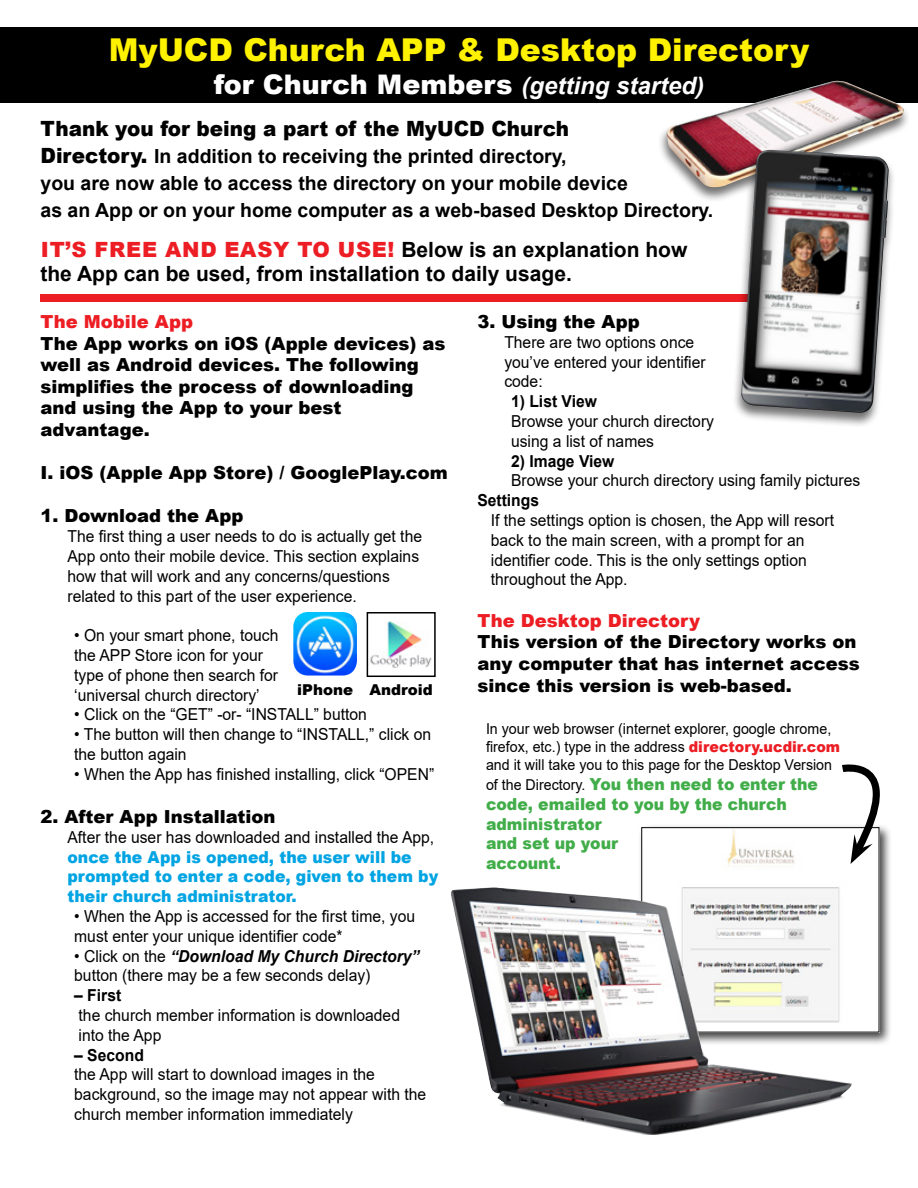
<style>
.page{position:relative;width:918px;height:1188px;background:#fff}
.page>*{position:absolute;margin:0;border:0;box-sizing:border-box;transform-origin:0 0}
.t1{font:900 31.5px "Arial";color:#fff200}
.t2{font:900 27px "Arial";color:#fff}
.t3{font:700 21px/24px "Arial";color:#000}
.t4{font:900 21px "Arial";color:#000;scale:.95 1}
.t5{font:700 19.5px/27px "Arial";color:#000}
.t6{font:900 18px/21.6px "Arial";color:#000}
.t7{font:900 18px "Arial";color:#ed1d24}
.t8{font:16.5px/19.8px "Arial";color:#000;scale:.95 1}
.t9{font:900 16.5px/19.8px "Arial";color:#00a4e3;scale:.95 1}
.t10{font:900 16.5px/19.8px "Arial";color:#41ad49;scale:.95 1}
.t11{font:700 16.5px "Arial";color:#000;scale:.95 1}
.t12{font:15px/18px "Arial";color:#000;scale:.95 1}
.t13{font:900 15px "Arial";color:#000}
.s1{font-weight:700;font-style:italic;font-size:24px}
.s2{font-weight:900;font-size:21px}
.s3{font-weight:900;color:#ed1d24}
.s4{font-weight:400;color:#000}
.s5{font-weight:700;font-style:italic}
.s6{font-weight:700}
.s7{font-weight:400;font-size:15px;color:#000}
</style>
<div class="page">
<div style="left:0;top:27px;width:918px;height:76px;background:#000"></div>
<div style="left:638px;top:824px;width:254px;height:222px;background:#000;opacity:.75"></div>
<img style="left:643px;top:829px;width:234px;height:201px">
<img style="left:451px;top:887px;width:401px;height:248px">
<svg style="left:836px;top:764px;width:56px;height:100px"></svg>
<img style="left:293px;top:612px;width:64px;height:64px">
<img style="left:370px;top:621px;width:62px;height:47px">
<div style="left:367px;top:612px;width:69px;height:65px;border:2px solid #000"></div>
<div style="left:40px;top:294px;width:810px;height:8px;background:#ed1d24"></div>
<div style="left:658px;top:79px;width:253px;height:123px;background:#000;opacity:.56"></div>
<img style="left:666px;top:81px;width:239px;height:107px">
<div style="left:732px;top:148px;width:163px;height:279px;background:#000;opacity:.56"></div>
<img style="left:741px;top:150px;width:148px;height:263px">
<p class="t1" style="left:109px;top:26px;width:702px">MyUCD Church APP &amp; Desktop Directory</p>
<p class="t2" style="left:214px;top:64px;width:492px">for Church Members <span class="s1">(getting started)</span></p>
<p class="t4" style="left:40px;top:113px;width:558px">Thank you for being a part of the MyUCD Church</p>
<p class="t5" style="left:40px;top:143px;width:674px"><span class="s2">Directory.</span> In addition to receiving the printed directory,<br>you are now able to access the directory on your mobile device<br>as an App or on your home computer as a web-based Desktop Directory.</p>
<p class="t3" style="left:40px;top:238px;width:648px"><span class="s3">IT’S FREE AND EASY TO USE!</span> Below is an explanation how the App can be used, from installation to daily usage.</p>
<p class="t7" style="left:40px;top:308px;width:154px">The Mobile App</p>
<p class="t6" style="left:40px;top:332px;width:406px">The App works on iOS (Apple devices) as well as Android devices. The following simplifies the process of downloading and using the App to your best advantage.</p>
<p class="t6" style="left:40px;top:461px;width:409px">I. iOS (Apple App Store) / GooglePlay.com</p>
<p class="t6" style="left:40px;top:505px;width:205px">1. Download the App</p>
<p class="t8" style="left:68px;top:526px;width:375px">The first thing a user needs to do is actually get the App onto their mobile device. This section explains how that will work and any concerns/questions related to this part of the user experience.</p>
<p class="t8" style="left:74px;top:625px;width:216px">• On your smart phone, touch the APP Store icon for your type of phone then search for ‘universal church directory’</p>
<p class="t8" style="left:74px;top:705px;width:310px">• Click on the “GET” -or- “INSTALL” button</p>
<p class="t8" style="left:74px;top:724px;width:377px">• The button will then change to “INSTALL,” click on the button again</p>
<p class="t8" style="left:74px;top:764px;width:380px">• When the App has finished installing, click “OPEN”</p>
<p class="t6" style="left:40px;top:805px;width:237px">2. After App Installation</p>
<p class="t9" style="left:68px;top:826px;width:392px"><span class="s4">After the user has downloaded and installed the App, </span>once the App is opened, the user will be prompted to enter a code, given to them by their church administrator.</p>
<p class="t8" style="left:74px;top:906px;width:360px">• When the App is accessed for the first time, you must enter your unique identifier code*</p>
<p class="t8" style="left:74px;top:946px;width:365px">• Click on the <span class="s5">“Download My Church Directory” </span>button (there may be a few seconds delay)</p>
<p class="t8" style="left:74px;top:985px;width:344px"><span class="s6">– First<br></span>the church member information is downloaded into the App</p>
<p class="t8" style="left:74px;top:1045px;width:372px"><span class="s6">– Second<br></span>the App will start to download images in the background, so the image may not appear with the church member information immediately</p>
<p class="t6" style="left:477px;top:310px;width:164px">3. Using the App</p>
<p class="t8" style="left:504px;top:332px;width:213px">There are two options once you’ve entered your identifier code:</p>
<p class="t11" style="left:511px;top:390px;width:92px">1) List View</p>
<p class="t8" style="left:511px;top:411px;width:215px">Browse your church directory using a list of names</p>
<p class="t11" style="left:511px;top:449px;width:110px">2) Image View</p>
<p class="t8" style="left:511px;top:471px;width:369px">Browse your church directory using family pictures</p>
<p class="t11" style="left:477px;top:489px;width:67px">Settings</p>
<p class="t8" style="left:491px;top:510px;width:363px">If the settings option is chosen, the App will resort back to the main screen, with a prompt for an identifier code. This is the only settings option throughout the App.</p>
<p class="t7" style="left:477px;top:607px;width:224px">The Desktop Directory</p>
<p class="t6" style="left:477px;top:631px;width:384px">This version of the Directory works on any computer that has internet access since this version is web-based.</p>
<p class="t12" style="left:486px;top:720px;width:374px">In your web browser (internet explorer, google chrome, firefox, etc.) type in the address <span class="s3">directory.ucdir.com </span>and it will take you to this page for the Desktop Version</p>
<p class="t10" style="left:486px;top:774px;width:351px"><span class="s7">of the Directory.</span> You then need to enter the code, emailed to you by the church administrator<br>and set up your<br>account.</p>
<p class="t13" style="left:297px;top:679px;width:57px">iPhone</p>
<p class="t13" style="left:369px;top:679px;width:65px">Android</p>
</div>
